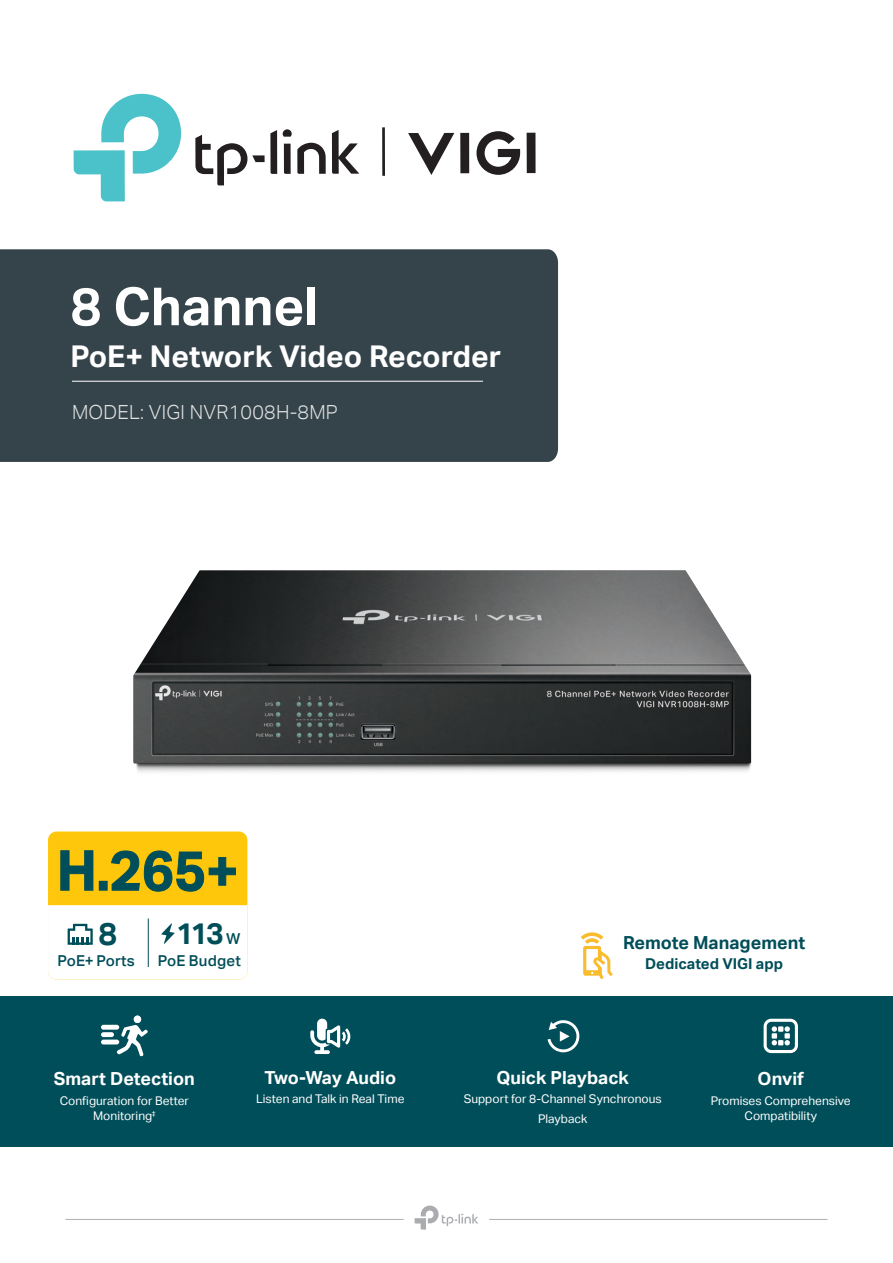
<style>
.page{position:relative;width:893px;height:1263px;background:#fff}
.page>*{position:absolute;margin:0;border:0;box-sizing:border-box;transform-origin:0 0}
.t1{font:55.2px "TP Link Aktiv Bold";color:#004e59}
.t2{font:52.5px "TP Link Aktiv Bold";color:#fff}
.t3{font:31.65px "TP Link Aktiv Bold";color:#004e59}
.t4{font:30px "TP Link Aktiv Bold";color:#fff}
.t5{font:29.85px "TP Link Aktiv Bold";color:#004e59}
.t6{font:19.5px "TP Link Aktiv Light";letter-spacing:.015em;color:rgb(255 255 255/.85)}
.t7{font:18px "TP Link Aktiv Bold";color:#fff}
.t8{font:18px "TP Link Aktiv Bold";color:#004e59}
.t9{font:15px "TP Link Aktiv Medium";letter-spacing:.01em;color:#004e59}
.t10{font:15px "TP Link Aktiv Bold";color:#004e59}
.t11{font:12px/15px "TP Link Aktiv Regular";color:#fff;text-align:center}
.s1{font-family:"TP Link Aktiv Medium";font-size:15px}
</style>
<div class="page">
<div style="left:0;top:996px;width:893px;height:150px;background:#004e59"></div>
<div style="left:0;top:249px;width:558px;height:213px;background:#35434a"></div>
<hr style="left:72px;top:381px;width:411px;height:1px;background:#fff">
<hr style="left:65px;top:1219px;width:339px;height:1px;background:#acaeb0">
<hr style="left:489px;top:1219px;width:338px;height:1px;background:#acaeb0">
<svg style="left:415px;top:1205px;width:63px;height:24px"></svg>
<div style="left:134px;top:1015px;width:7px;height:8px;background:#fff;border-radius:50%"></div>
<svg style="left:116px;top:1025px;width:32px;height:31px"></svg>
<div style="left:101px;top:1032px;width:13px;height:5px;background:#fff;border-radius:2px"></div>
<div style="left:101px;top:1025px;width:18px;height:5px;background:#fff;border-radius:2px"></div>
<div style="left:101px;top:1039px;width:18px;height:5px;background:#fff;border-radius:2px"></div>
<svg style="left:764px;top:1019px;width:34px;height:34px"></svg>
<svg style="left:310px;top:1019px;width:41px;height:35px"></svg>
<svg style="left:581px;top:932px;width:32px;height:47px"></svg>
<div style="left:48px;top:831px;width:199px;height:149px;background:#fec70c;border-radius:9px"></div>
<svg style="left:60px;top:850px;width:33px;height:41px"></svg>
<div style="left:99px;top:881px;width:8px;height:9px;border:1px solid #004e59"></div>
<svg style="left:111px;top:850px;width:125px;height:42px"></svg>
<div style="left:48px;top:905px;width:199px;height:75px;background:#fff"></div>
<hr style="left:148px;top:918px;width:1px;height:49px;background:#004e59">
<svg style="left:548px;top:1020px;width:32px;height:32px"></svg>
<svg style="left:195px;top:129px;width:164px;height:56px"></svg>
<svg style="left:74px;top:94px;width:107px;height:107px"></svg>
<hr style="left:382px;top:127px;width:3px;height:49px;background:#231f20">
<svg style="left:476px;top:131px;width:44px;height:44px"></svg>
<svg style="left:460px;top:133px;width:9px;height:40px"></svg>
<svg style="left:527px;top:133px;width:9px;height:40px"></svg>
<svg style="left:408px;top:133px;width:46px;height:42px"></svg>
<img style="left:134px;top:570px;width:617px;height:202px">
<h2 class="t2" style="left:71px;top:276px;width:249px">8 Channel</h2>
<h3 class="t4" style="left:71px;top:339px;width:432px">PoE+ Network Video Recorder</h3>
<h3 class="t6" style="left:72px;top:400px;width:267px">MODEL: VIGI NVR1008H-8MP</h3>
<h1 class="t1" style="left:57px;top:839px;width:183px">H.265+</h1>
<h3 class="t3" style="left:99px;top:916px;width:20px">8</h3>
<h3 class="t5" style="left:176px;top:916px;width:66px">113 <span class="s1">W</span></h3>
<p class="t9" style="left:158px;top:951px;width:85px">PoE Budget</p>
<p class="t9" style="left:58px;top:951px;width:79px">PoE+ Ports</p>
<h3 class="t7" style="left:54px;top:1068px;width:142px">Smart Detection</h3>
<p class="t11" style="left:60px;top:1093px;width:131px">Configuration for Better<br>Monitoring<sup>‡</sup></p>
<h3 class="t7" style="left:265px;top:1067px;width:133px">Two-Way Audio</h3>
<p class="t11" style="left:256px;top:1091px;width:150px">Listen and Talk in Real Time</p>
<h3 class="t8" style="left:623px;top:932px;width:184px">Remote Management</h3>
<p class="t10" style="left:645px;top:955px;width:139px">Dedicated VIGI app</p>
<h3 class="t7" style="left:496px;top:1067px;width:134px">Quick Playback</h3>
<p class="t11" style="left:464px;top:1089px;width:200px;line-height:19.5px">Support for 8-Channel Synchronous<br>Playback</p>
<h3 class="t7" style="left:758px;top:1068px;width:48px">Onvif</h3>
<p class="t11" style="left:711px;top:1092px;width:141px;line-height:15.6px">Promises Comprehensive<br>Compatibility</p>
</div>
